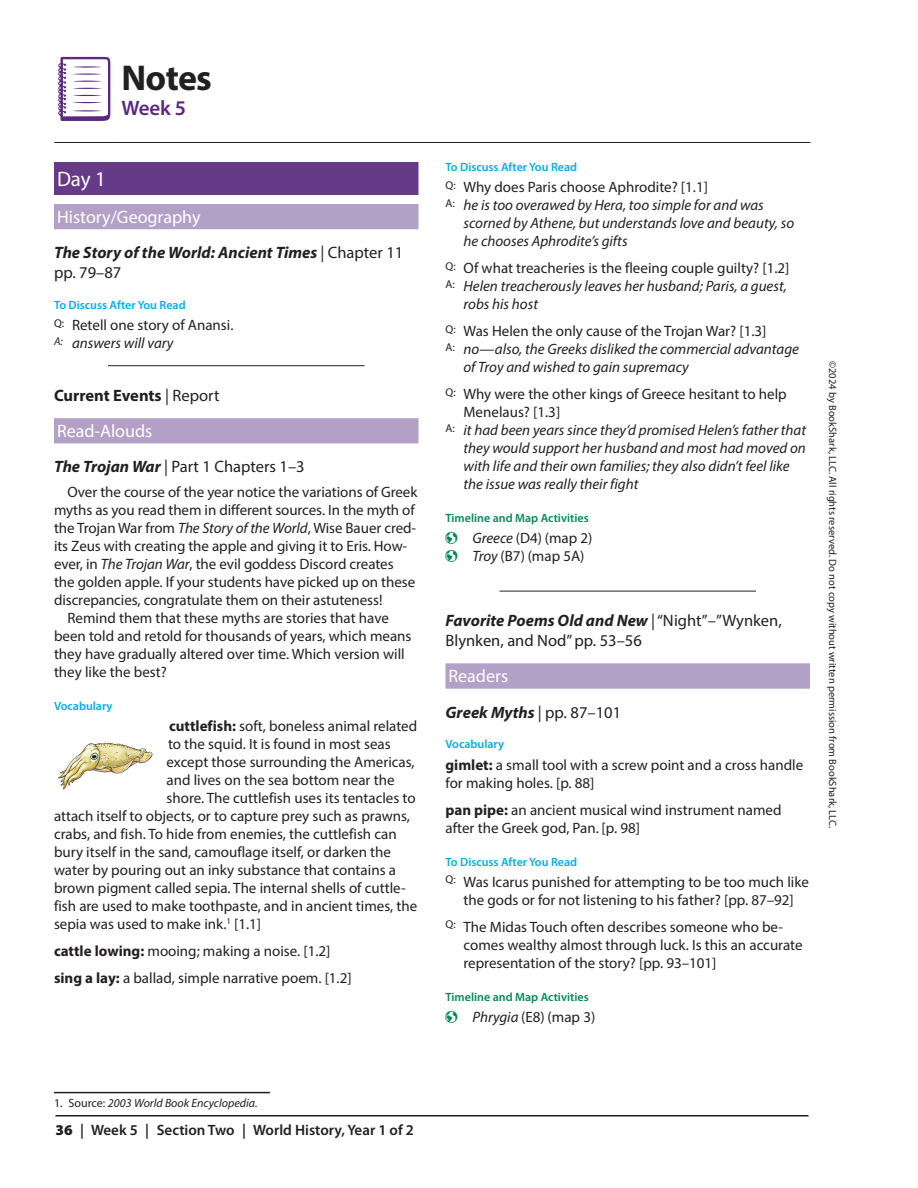
<style>
.page{position:relative;width:918px;height:1188px;background:#fff}
.page>*{position:absolute;margin:0;border:0;box-sizing:border-box;transform-origin:0 0}
.t1{font:700 36px "Myriad Pro";letter-spacing:-.02em;color:#231f20}
.t2{font:600 21px "Myriad Pro";color:#5c2781}
.Day_Heading__6pts_after{font:21px "Myriad Pro";color:#fff}
.Heading_1__6_pts_after{font:18px "Myriad Pro";color:#fff}
.Book_Titles_and_Assignments__4_5_pts_aft{font:16.5px/19.8px "Myriad Pro";color:#231f20}
.Book_Titles_and_Assignments__4_5_pts_aft-2{font:italic 700 16.5px/19.8px "Myriad Pro";color:#231f20}
.Book_Titles_and_Assignments_Pipeline_non{font:700 16.5px "Myriad Pro";letter-spacing:-.005em;color:#231f20}
.Unfamiliar_Words__6_pts_after{font:15px/18px "Myriad Pro";color:#231f20}
.Answer_Style__6_pts_after{font:italic 15px/18px "Myriad Pro";color:#231f20}
.BodyText{font:15px/18px "Myriad Pro";letter-spacing:-.005em;color:#231f20}
.Question_Style__6_pts_after{font:15px/18px "Myriad Pro";color:#231f20;text-align:center}
.Question_Style{font:15px/18px "Myriad Pro";color:#231f20}
.BodyText__6_pts_after{font:15px/18px "Myriad Pro";color:#231f20}
.t3{font:600 15px "Myriad Pro";color:#231f20}
.Map_Assignment__6_pts_after{font:15px "Myriad Pro";color:#231f20}
.Question_Style-2{font:italic 15px "Myriad Pro";color:#231f20}
.Map_Assignment{font:15px "Myriad Pro";color:#231f20}
.Heading_2__6_pts_after{font:600 12px "Myriad Pro";color:#00aeef}
.Heading_2__6_pts_after___green{font:600 12px "Myriad Pro";color:#008a52}
.footnote{font:italic 12px "Myriad Pro";color:#231f20}
.t4{font:10.5px "Myriad Pro";color:#231f20}
.s1{font-weight:400;font-style:normal}
.s2{font-weight:400}
.s3{font-weight:700;font-style:italic}
.s4{font-style:italic}
.s5{font-weight:700}
.s6{color:#008a52}
.s7{font-style:normal}
.s8{font-weight:900}
</style>
<div class="page">
<div style="left:54px;top:162px;width:364px;height:33px;background:#673a89"></div>
<div style="left:54px;top:204px;width:364px;height:25px;background:#b3a0c7"></div>
<hr style="left:108px;top:365px;width:256px;height:1px;background:#231f20">
<div style="left:54px;top:418px;width:364px;height:26px;background:#b3a0c7"></div>
<img style="left:57px;top:742px;width:96px;height:48px">
<hr style="left:54px;top:1092px;width:216px;height:1px;background:#231f20">
<hr style="left:500px;top:591px;width:256px;height:1px;background:#231f20">
<div style="left:446px;top:663px;width:364px;height:26px;background:#b3a0c7"></div>
<hr style="left:56px;top:1115px;width:752px;height:2px;background:#231f20">
<hr style="left:54px;top:142px;width:64px;height:1px;background:#231f20">
<hr style="left:118px;top:142px;width:430px;height:1px;background:#231f20">
<hr style="left:548px;top:142px;width:262px;height:1px;background:#231f20">
<svg style="left:58px;top:57px;width:52px;height:64px"></svg>
<h1 class="t1" style="left:122px;top:54px;width:92px">Notes</h1>
<h2 class="t2" style="left:122px;top:94px;width:66px">Week 5</h2>
<p class="Day_Heading__6pts_after" style="left:57px;top:166px;width:51px">Day 1</p>
<p class="Heading_1__6_pts_after" style="left:57px;top:206px;width:145px">History/Geography</p>
<p class="Book_Titles_and_Assignments__4_5_pts_aft-2" style="left:54px;top:242px;width:351px">The Story of the World: Ancient Times <span class="s1">| Chapter 11 pp. 79–87</span></p>
<p class="Heading_2__6_pts_after" style="left:54px;top:297px;width:133px">To Discuss After You Read</p>
<p class="Question_Style" style="left:54px;top:316px;width:181px"><sup>Q:</sup> Retell one story of Anansi.</p>
<p class="Question_Style-2" style="left:54px;top:334px;width:121px"><sup>A:</sup> answers will vary</p>
<p class="Book_Titles_and_Assignments_Pipeline_non" style="left:54px;top:385px;width:167px">Current Events <span class="s2">| Report</span></p>
<p class="Heading_1__6_pts_after" style="left:57px;top:420px;width:97px">Read-Alouds</p>
<p class="Book_Titles_and_Assignments__4_5_pts_aft" style="left:54px;top:457px;width:252px"><span class="s3">The Trojan War</span> | Part 1 Chapters 1–3</p>
<p class="BodyText" style="left:54px;top:483px;width:365px;text-indent:14px">Over the course of the year notice the variations of Greek myths as you read them in different sources. In the myth of the Trojan War from <span class="s4">The Story of the World</span>, Wise Bauer cred&shy;its Zeus with creating the apple and giving it to Eris. How&shy;ever, in <span class="s4">The Trojan War</span>, the evil goddess Discord creates the golden apple. If your students have picked up on these discrepancies, congratulate them on their astuteness!</p>
<p class="BodyText__6_pts_after" style="left:54px;top:609px;width:359px;text-indent:14px">Remind them that these myths are stories that have been told and retold for thousands of years, which means they have gradually altered over time. Which version will they like the best?</p>
<p class="Heading_2__6_pts_after" style="left:54px;top:699px;width:60px">Vocabulary</p>
<p class="Unfamiliar_Words__6_pts_after" style="left:169px;top:717px;width:250px"><span class="s5">cuttlefish:</span> soft, boneless animal related</p>
<p class="Unfamiliar_Words__6_pts_after" style="left:168px;top:735px;width:224px">to the squid. It is found in most seas</p>
<p class="Unfamiliar_Words__6_pts_after" style="left:166px;top:753px;width:250px">except those surrounding the Americas,</p>
<p class="Unfamiliar_Words__6_pts_after" style="left:166px;top:771px;width:230px">and lives on the sea bottom near the</p>
<p class="Unfamiliar_Words__6_pts_after" style="left:166px;top:789px;width:251px">shore. The cuttlefish uses its tentacles to</p>
<p class="Unfamiliar_Words__6_pts_after" style="left:54px;top:807px;width:358px">attach itself to objects, or to capture prey such as prawns,</p>
<p class="Unfamiliar_Words__6_pts_after" style="left:54px;top:825px;width:344px">crabs, and fish. To hide from enemies, the cuttlefish can</p>
<p class="Unfamiliar_Words__6_pts_after" style="left:54px;top:843px;width:339px">bury itself in the sand, camouflage itself, or darken the</p>
<p class="Unfamiliar_Words__6_pts_after" style="left:54px;top:861px;width:344px">water by pouring out an inky substance that contains a</p>
<p class="Unfamiliar_Words__6_pts_after" style="left:54px;top:879px;width:353px">brown pigment called sepia. The internal shells of cuttle-</p>
<p class="Unfamiliar_Words__6_pts_after" style="left:54px;top:897px;width:365px">fish are used to make toothpaste, and in ancient times, the</p>
<p class="Unfamiliar_Words__6_pts_after" style="left:54px;top:915px;width:209px">sepia was used to make ink.<sup>1</sup> [1.1]</p>
<p class="Unfamiliar_Words__6_pts_after" style="left:54px;top:942px;width:278px"><span class="s5">cattle lowing:</span> mooing; making a noise. [1.2]</p>
<p class="Unfamiliar_Words__6_pts_after" style="left:54px;top:969px;width:299px"><span class="s5">sing a lay:</span> a ballad, simple narrative poem. [1.2]</p>
<p class="Heading_2__6_pts_after" style="left:446px;top:159px;width:133px">To Discuss After You Read</p>
<p class="Question_Style" style="left:446px;top:178px;width:264px"><sup>Q:</sup> Why does Paris choose Aphrodite? [1.1]</p>
<p class="Answer_Style__6_pts_after" style="left:464px;top:196px;width:332px;text-indent:-18px"><sup>A:</sup> he is too overawed by Hera, too simple for and was scorned by Athene, but understands love and beauty, so he chooses Aphrodite’s gifts</p>
<p class="Question_Style" style="left:446px;top:259px;width:345px"><sup>Q:</sup> Of what treacheries is the fleeing couple guilty? [1.2]</p>
<p class="Answer_Style__6_pts_after" style="left:464px;top:277px;width:325px;text-indent:-18px"><sup>A:</sup> Helen treacherously leaves her husband; Paris, a guest, robs his host</p>
<p class="Question_Style" style="left:446px;top:322px;width:322px"><sup>Q:</sup> Was Helen the only cause of the Trojan War? [1.3]</p>
<p class="Answer_Style__6_pts_after" style="left:464px;top:340px;width:337px;text-indent:-18px"><sup>A:</sup> no—also, the Greeks disliked the commercial advantage of Troy and wished to gain supremacy</p>
<p class="Question_Style" style="left:464px;top:385px;width:325px;text-indent:-18px"><sup>Q:</sup> Why were the other kings of Greece hesitant to help<br>Menelaus? [1.3]</p>
<p class="Answer_Style__6_pts_after" style="left:464px;top:421px;width:344px;text-indent:-18px"><sup>A:</sup> it had been years since they’d promised Helen’s father that they would support her husband and most had moved on with life and their own families; they also didn’t feel like the issue was really their fight</p>
<p class="Heading_2__6_pts_after___green" style="left:446px;top:511px;width:145px">Timeline and Map Activities</p>
<p class="Map_Assignment" style="left:446px;top:529px;width:148px"><span class="s6">✓</span> <span class="s4">Greece</span> (D4) (map 2)</p>
<p class="Map_Assignment__6_pts_after" style="left:446px;top:547px;width:140px"><span class="s6">✓</span> <span class="s4">Troy</span> (B7) (map 5A)</p>
<p class="Book_Titles_and_Assignments__4_5_pts_aft" style="left:446px;top:611px;width:338px"><span class="s3">Favorite Poems Old and New</span> | “Night”–”Wynken,<br>Blynken, and Nod” pp. 53–56</p>
<p class="Heading_1__6_pts_after" style="left:448px;top:665px;width:61px">Readers</p>
<p class="Book_Titles_and_Assignments__4_5_pts_aft-2" style="left:446px;top:702px;width:177px">Greek Myths <span class="s1">| pp. 87–101</span></p>
<p class="Heading_2__6_pts_after" style="left:446px;top:737px;width:60px">Vocabulary</p>
<p class="Unfamiliar_Words__6_pts_after" style="left:446px;top:755px;width:359px"><span class="s5">gimlet:</span> a small tool with a screw point and a cross handle for making holes. [p. 88]</p>
<p class="Unfamiliar_Words__6_pts_after" style="left:446px;top:800px;width:338px"><span class="s5">pan pipe:</span> an ancient musical wind instrument named after the Greek god, Pan. [p. 98]</p>
<p class="Heading_2__6_pts_after" style="left:446px;top:854px;width:133px">To Discuss After You Read</p>
<p class="Question_Style__6_pts_after" style="left:446px;top:873px;width:365px"><sup>Q:</sup> Was Icarus punished for attempting to be too much like the gods or for not listening to his father? [pp. 87–92]</p>
<p class="Question_Style__6_pts_after" style="left:464px;top:918px;width:341px;text-align:left;text-indent:-18px"><sup>Q:</sup> The Midas Touch often describes someone who be&shy;comes wealthy almost through luck. Is this an accurate representation of the story? [pp. 93–101]</p>
<p class="Heading_2__6_pts_after___green" style="left:446px;top:989px;width:145px">Timeline and Map Activities</p>
<p class="Map_Assignment__6_pts_after" style="left:446px;top:1008px;width:151px"><span class="s6">✓</span> <span class="s4">Phrygia</span> (E8) (map 3)</p>
<p class="t4" style="left:839px;top:361px;width:469px;rotate:90deg">©2024 by BookShark, LLC. All rights reserved. Do not copy without written permission from BookShark, LLC.</p>
<p class="footnote" style="left:54px;top:1096px;width:205px"><span class="s7">1. Source:</span> 2003 World Book Encyclopedia.</p>
<p class="t3" style="left:56px;top:1120px;width:360px"><span class="s8">36</span> | Week 5 | Section Two | World History, Year 1 of 2</p>
</div>
